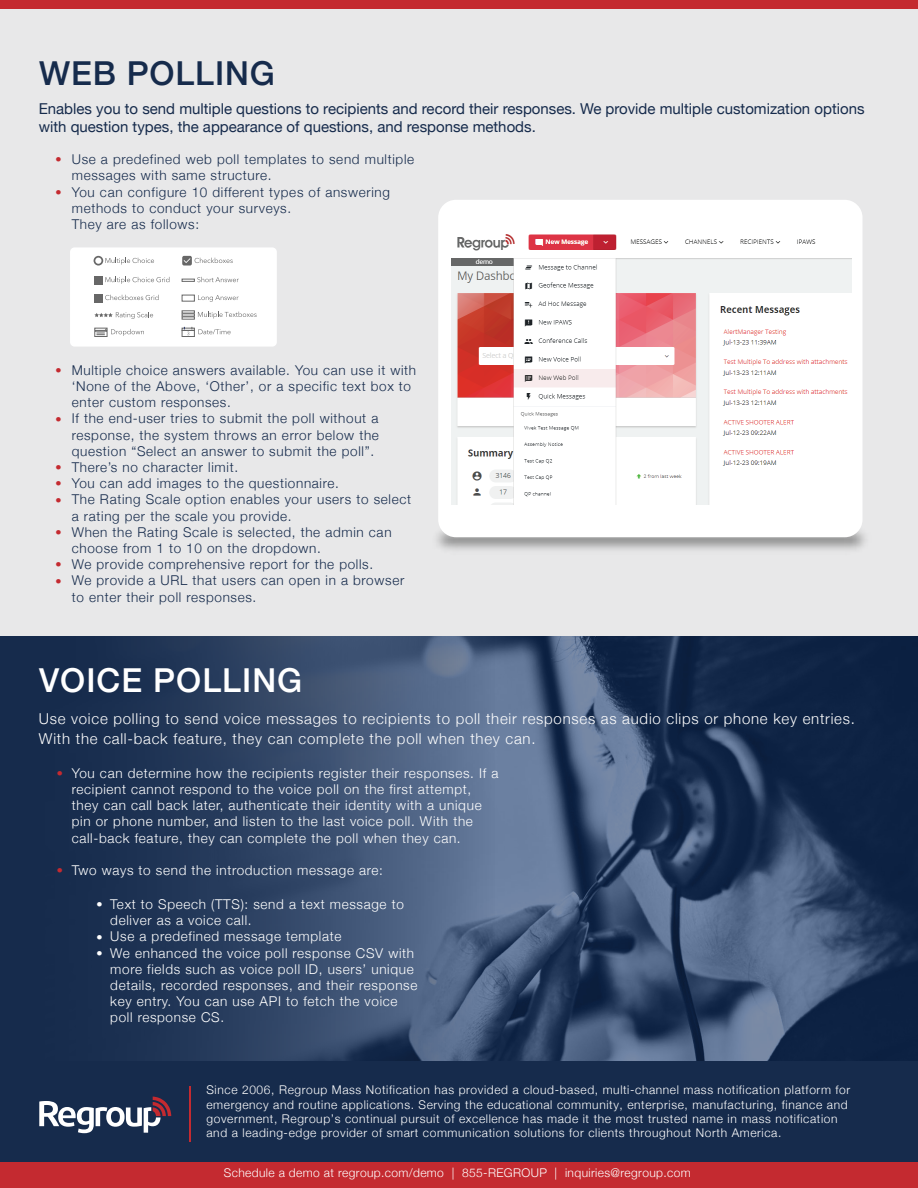
<style>
.page{position:relative;width:918px;height:1188px;background:#fff}
.page>*{position:absolute;margin:0;border:0;box-sizing:border-box;transform-origin:0 0}
.t1{font:500 33px "Helvetica Neue";letter-spacing:.03em;color:#fff}
.t2{font:500 33px "Helvetica Neue";letter-spacing:.025em;color:#162b4c}
.t3{font:15px/18px "Helvetica Neue";color:#162b4c}
.t4{font:300 15px/19.5px "Helvetica Neue";letter-spacing:.05em;color:#fff}
.t5{font:300 13.5px/16.2px "Helvetica Neue";letter-spacing:.05em;color:#162b4c}
.t6{font:300 13.5px/16.2px "Helvetica Neue";letter-spacing:.05em;color:#fff}
.t7{font:900 13.5px/16.2px "Gotham";color:#c42a30;text-align:justify}
.t8{font:900 13.5px/16.2px "Gotham";color:#fff}
.t9{font:300 12px/14.4px "Helvetica Neue";letter-spacing:.05em;color:#fff}
.t10{font:300 12px "Helvetica Neue";letter-spacing:.03em;color:#fff}
</style>
<div class="page">
<img style="left:494px;top:636px;width:424px;height:426px">
<svg style="left:0;top:636px;width:494px;height:426px;background:#2f4465"></svg>
<div style="left:0;top:9px;width:918px;height:627px;background:#e8e8e9"></div>
<div style="left:70px;top:247px;width:207px;height:100px;background:#fff;border-radius:5px"></div>
<div style="left:0;top:0;width:918px;height:9px;background:#c42a30"></div>
<svg style="left:94px;top:256px;width:60px;height:10px"></svg>
<svg style="left:94px;top:312px;width:59px;height:7px"></svg>
<div style="left:182px;top:256px;width:10px;height:10px;background:#676767;border-radius:2px"></div>
<svg style="left:184px;top:258px;width:49px;height:5px"></svg>
<svg style="left:94px;top:276px;width:75px;height:8px"></svg>
<svg style="left:94px;top:294px;width:65px;height:8px"></svg>
<svg style="left:182px;top:277px;width:57px;height:5px"></svg>
<svg style="left:182px;top:311px;width:75px;height:8px"></svg>
<svg style="left:198px;top:295px;width:41px;height:7px"></svg>
<div style="left:95px;top:331px;width:12px;height:6px;border:1px solid #676767"></div>
<svg style="left:95px;top:328px;width:49px;height:8px"></svg>
<div style="left:182px;top:330px;width:13px;height:7px;border:1px solid #676767"></div>
<svg style="left:182px;top:327px;width:49px;height:8px"></svg>
<div style="left:0;top:1062px;width:918px;height:126px;background:#162b4c"></div>
<svg style="left:39px;top:1097px;width:132px;height:36px"></svg>
<div style="left:0;top:1162px;width:918px;height:26px;background:#c42a30"></div>
<hr style="left:189px;top:1086px;width:2px;height:56px;background:#c42a30">
<div style="left:438px;top:200px;width:425px;height:337px;background:#fff;border-radius:18px"></div>
<img style="left:451px;top:234px;width:400px;height:270px">
<h1 class="t2" style="left:39px;top:47px;width:237px">WEB POLLING</h1>
<p class="t3" style="left:39px;top:101px;width:827px">Enables you to send multiple questions to recipients and record their responses. We provide multiple customization options with question types, the appearance of questions, and response methods.</p>
<p class="t5" style="left:72px;top:150px;width:344px">Use a predefined web poll templates to send multiple messages with same structure.<br>You can configure 10 different types of answering methods to conduct your surveys.<br>They are as follows:</p>
<p class="t7" style="left:55px;top:151px;width:8px">•</p>
<p class="t7" style="left:55px;top:184px;width:8px">•</p>
<p class="t7" style="left:55px;top:362px;width:8px">•</p>
<p class="t7" style="left:55px;top:410px;width:8px">•</p>
<p class="t7" style="left:55px;top:459px;width:8px">• • •</p>
<p class="t7" style="left:55px;top:524px;width:8px">•</p>
<p class="t7" style="left:55px;top:556px;width:8px">• •</p>
<p class="t5" style="left:72px;top:361px;width:346px">Multiple choice answers available. You can use it with ‘None of the Above, ‘Other’, or a specific text box to enter custom responses.<br>If the end-user tries to submit the poll without a response, the system throws an error below the question “Select an answer to submit the poll”.<br>There’s no character limit.<br>You can add images to the questionnaire.<br>The Rating Scale option enables your users to select a rating per the scale you provide.<br>When the Rating Scale is selected, the admin can choose from 1 to 10 on the dropdown.<br>We provide comprehensive report for the polls.<br>We provide a URL that users can open in a browser to enter their poll responses.</p>
<h1 class="t1" style="left:39px;top:654px;width:265px">VOICE POLLING</h1>
<p class="t4" style="left:39px;top:708px;width:818px">Use voice polling to send voice messages to recipients to poll their responses as audio clips or phone key entries.<br>With the call-back feature, they can complete the poll when they can.</p>
<p class="t7" style="left:56px;top:765px;width:8px">•</p>
<p class="t7" style="left:56px;top:862px;width:8px">•</p>
<p class="t6" style="left:72px;top:764px;width:428px">You can determine how the recipients register their responses. If a recipient cannot respond to the voice poll on the first attempt, they can call back later, authenticate their identity with a unique pin or phone number, and listen to the last voice poll. With the call-back feature, they can complete the poll when they can.</p>
<p class="t6" style="left:72px;top:861px;width:313px">Two ways to send the introduction message are:</p>
<p class="t6" style="left:110px;top:895px;width:309px">Text to Speech (TTS): send a text message to deliver as a voice call.<br>Use a predefined message template<br>We enhanced the voice poll response CSV with more fields such as voice poll ID, users’ unique details, recorded responses, and their response key entry. You can use API to fetch the voice poll response CS.</p>
<p class="t8" style="left:96px;top:896px;width:8px">•</p>
<p class="t8" style="left:96px;top:928px;width:8px">• •</p>
<p class="t9" style="left:206px;top:1082px;width:645px">Since 2006, Regroup Mass Notification has provided a cloud-based, multi-channel mass notification platform for emergency and routine applications. Serving the educational community, enterprise, manufacturing, finance and government, Regroup’s continual pursuit of excellence has made it the most trusted name in mass notification and a leading-edge provider of smart communication solutions for clients throughout North America.</p>
<p class="t10" style="left:224px;top:1163px;width:468px">Schedule a demo at regroup.com/demo | 855-REGROUP | inquiries@regroup.com</p>
</div>
